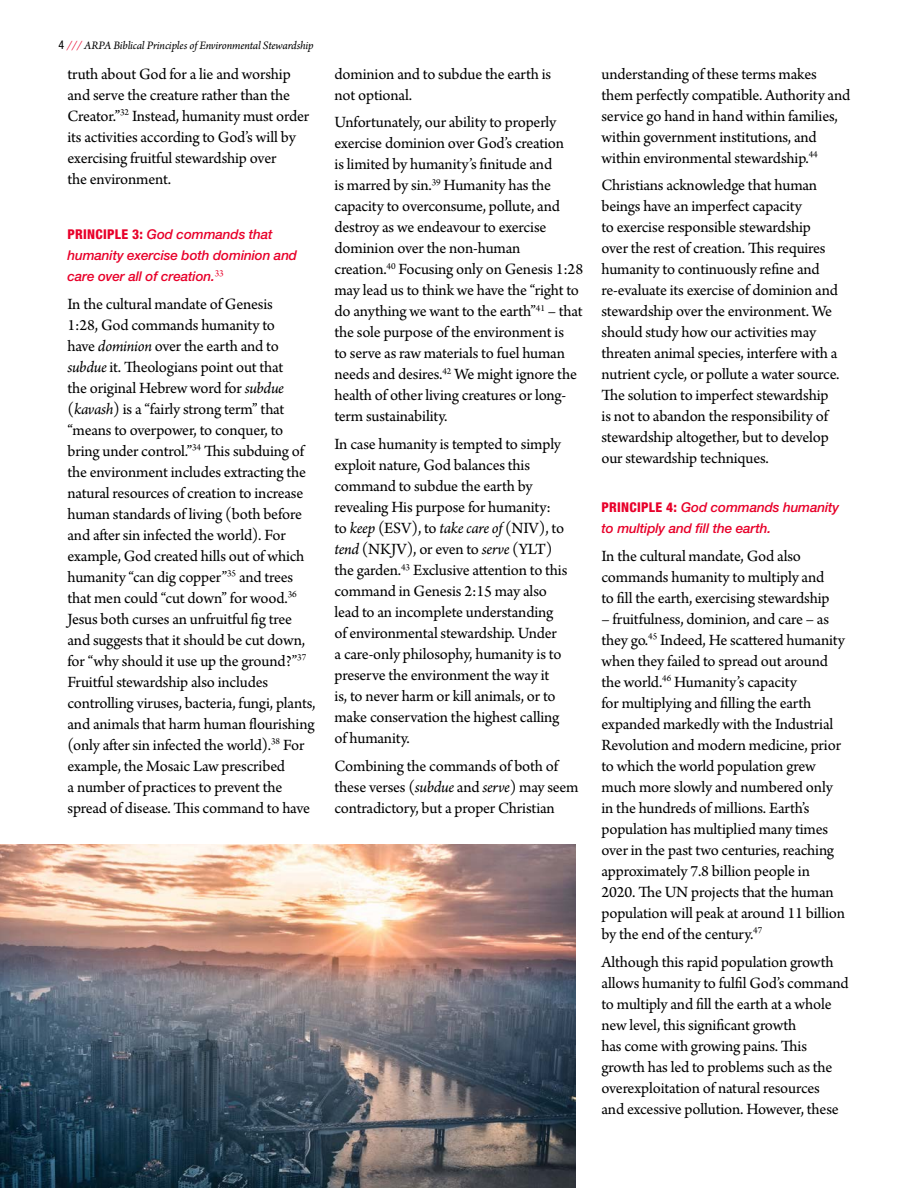
<style>
.page{position:relative;width:918px;height:1188px;background:#fff}
.page>*{position:absolute;margin:0;border:0;box-sizing:border-box;transform-origin:0 0}
.t1{font:16.5px/21px "Arno Pro";letter-spacing:-.01em;color:#000}
.t2{font:italic 500 13.5px/21px "Helvetica Neue";letter-spacing:-.01em;color:#e8002a}
.t3{font:italic 12px "Arno Pro";letter-spacing:-.015em;color:#000}
.s1{font-family:"Helvetica Neue";font-style:normal;font-stretch:condensed}
.s2{color:#e8002a}
.s3{font-weight:800;font-style:normal;font-stretch:condensed}
.s4{font-style:italic}
</style>
<div class="page">
<img style="left:0;top:844px;width:575px;height:344px">
<p class="t3" style="left:58px;top:38px;width:257px"><span class="s1">4</span> <span class="s2">///</span> ARPA Biblical Principles of Environmental Stewardship</p>
<p class="t1" style="left:68px;top:64px;width:243px">truth about God for a lie and worship and serve the creature rather than the Creator.”<sup>32</sup> Instead, humanity must order its activities according to God’s will by exercising fruitful stewardship over<br>the environment.</p>
<p class="t2" style="left:68px;top:224px;width:231px"><span class="s3">PRINCIPLE 3:</span> God commands that humanity exercise both dominion and care over all of creation.<sup>33</sup></p>
<p class="t1" style="left:67px;top:294px;width:250px">In the cultural mandate of Genesis<br>1:28, God commands humanity to<br>have <span class="s4">dominion</span> over the earth and to <span class="s4">subdue</span> it. Theologians point out that<br>the original Hebrew word for <span class="s4">subdue </span>(<span class="s4">kavash</span>) is a “fairly strong term” that “means to overpower, to conquer, to bring under control.”<sup>34</sup> This subduing of the environment includes extracting the natural resources of creation to increase human standards of living (both before and after sin infected the world). For example, God created hills out of which humanity “can dig copper”<sup>35</sup> and trees that men could “cut down” for wood.<sup>36<br></sup>Jesus both curses an unfruitful fig tree and suggests that it should be cut down, for “why should it use up the ground?”<sup>37<br></sup>Fruitful stewardship also includes controlling viruses, bacteria, fungi, plants, and animals that harm human flourishing (only after sin infected the world).<sup>38</sup> For example, the Mosaic Law prescribed<br>a number of practices to prevent the spread of disease. This command to have</p>
<p class="t1" style="left:335px;top:64px;width:218px">dominion and to subdue the earth is not optional.</p>
<p class="t1" style="left:335px;top:113px;width:250px">Unfortunately, our ability to properly exercise dominion over God’s creation<br>is limited by humanity’s finitude and<br>is marred by sin.<sup>39</sup> Humanity has the capacity to overconsume, pollute, and destroy as we endeavour to exercise dominion over the non-human creation.<sup>40</sup> Focusing only on Genesis 1:28 may lead us to think we have the “right to do anything we want to the earth”<sup>41</sup> – that the sole purpose of the environment is<br>to serve as raw materials to fuel human needs and desires.<sup>42</sup> We might ignore the health of other living creatures or long&shy;term sustainability.</p>
<p class="t1" style="left:335px;top:435px;width:235px">In case humanity is tempted to simply exploit nature, God balances this command to subdue the earth by revealing His purpose for humanity:<br>to <span class="s4">keep</span> (ESV), to <span class="s4">take care of</span> (NIV), to <span class="s4">tend</span> (NKJV), or even to <span class="s4">serve</span> (YLT) the garden.<sup>43</sup> Exclusive attention to this command in Genesis 2:15 may also lead to an incomplete understanding of environmental stewardship. Under a care-only philosophy, humanity is to preserve the environment the way it<br>is, to never harm or kill animals, or to make conservation the highest calling of humanity.</p>
<p class="t1" style="left:335px;top:756px;width:246px">Combining the commands of both of these verses (<span class="s4">subdue</span> and <span class="s4">serve</span>) may seem contradictory, but a proper Christian</p>
<p class="t1" style="left:602px;top:64px;width:250px">understanding of these terms makes them perfectly compatible. Authority and service go hand in hand within families, within government institutions, and within environmental stewardship.<sup>44</sup></p>
<p class="t1" style="left:602px;top:176px;width:240px">Christians acknowledge that human beings have an imperfect capacity<br>to exercise responsible stewardship over the rest of creation. This requires humanity to continuously refine and re-evaluate its exercise of dominion and stewardship over the environment. We should study how our activities may threaten animal species, interfere with a nutrient cycle, or pollute a water source.<br>The solution to imperfect stewardship is not to abandon the responsibility of stewardship altogether, but to develop our stewardship techniques.</p>
<p class="t2" style="left:602px;top:497px;width:239px"><span class="s3">PRINCIPLE 4:</span> God commands humanity to multiply and fill the earth.</p>
<p class="t1" style="left:602px;top:546px;width:230px">In the cultural mandate, God also commands humanity to multiply and to fill the earth, exercising stewardship</p>
<p class="t1" style="left:602px;top:609px;width:245px">– fruitfulness, dominion, and care – as they go.<sup>45</sup> Indeed, He scattered humanity when they failed to spread out around the world.<sup>46</sup> Humanity’s capacity<br>for multiplying and filling the earth expanded markedly with the Industrial Revolution and modern medicine, prior to which the world population grew much more slowly and numbered only in the hundreds of millions. Earth’s population has multiplied many times over in the past two centuries, reaching approximately 7.8 billion people in 2020. The UN projects that the human population will peak at around 11 billion by the end of the century.<sup>47</sup></p>
<p class="t1" style="left:602px;top:952px;width:249px">Although this rapid population growth allows humanity to fulfil God’s command to multiply and fill the earth at a whole new level, this significant growth<br>has come with growing pains. This growth has led to problems such as the overexploitation of natural resources<br>and excessive pollution. However, these</p>
</div>
